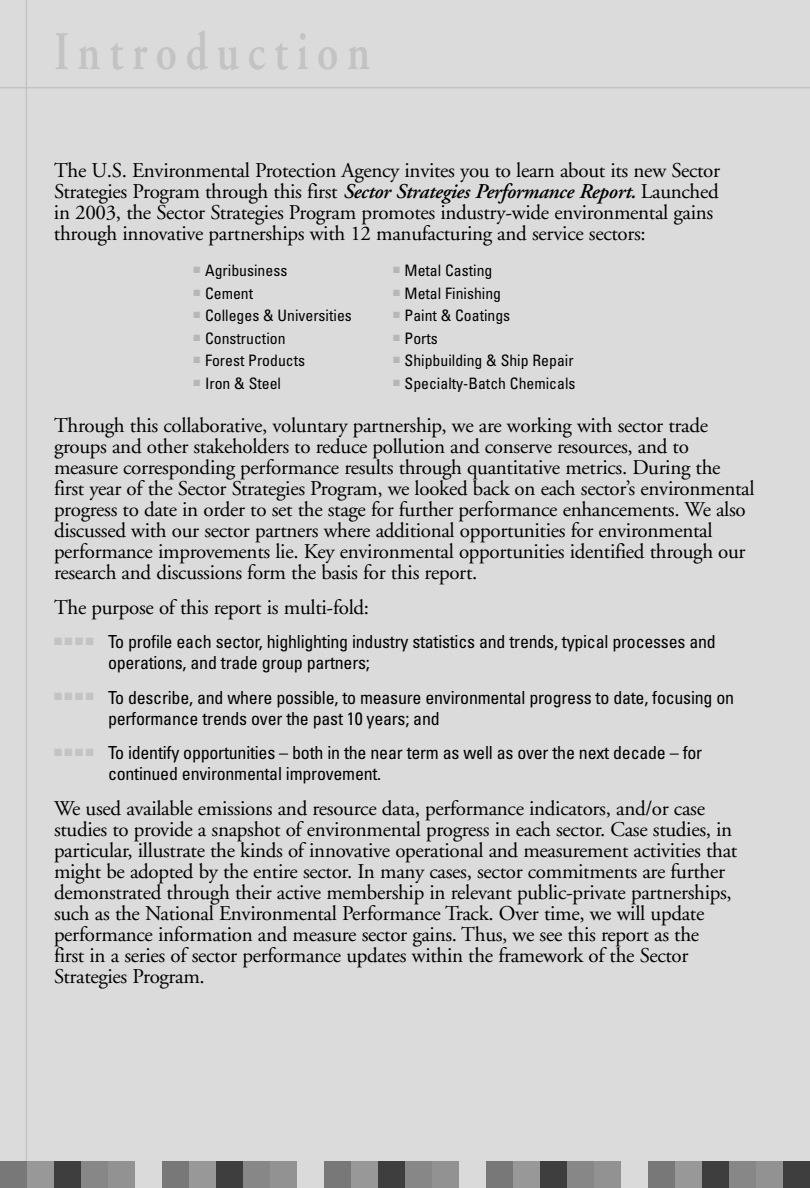
<style>
.page{position:relative;width:810px;height:1188px;background:#dbdbdb}
.page>*{position:absolute;margin:0;border:0;box-sizing:border-box;transform-origin:0 0}
.t1{font:600 54px "Adobe Garamond";letter-spacing:.205em;color:#c3c3c3;scale:.8 1}
.t2{font:21px/21px "Adobe Garamond";letter-spacing:-.015em;color:#000}
.t3{font:condensed 18px/21px "Univers";letter-spacing:-.015em;color:#000}
.t4{font:condensed 15.75px "Univers";color:#000}
.s1{font-weight:600;font-style:italic}
</style>
<div class="page">
<hr style="left:0;top:87px;width:810px;height:1px;background:#c3c3c3">
<hr style="left:26px;top:0;width:1px;height:1188px;background:#c3c3c3">
<div style="left:0;top:1161px;width:27px;height:27px;background:#787878"></div>
<div style="left:27px;top:1161px;width:27px;height:27px;background:#989898"></div>
<div style="left:54px;top:1161px;width:27px;height:27px;background:#3e3e3e"></div>
<div style="left:81px;top:1161px;width:27px;height:27px;background:#878787"></div>
<div style="left:108px;top:1161px;width:27px;height:27px;background:#929292"></div>
<div style="left:162px;top:1161px;width:27px;height:27px;background:#787878"></div>
<div style="left:189px;top:1161px;width:27px;height:27px;background:#989898"></div>
<div style="left:216px;top:1161px;width:27px;height:27px;background:#3e3e3e"></div>
<div style="left:243px;top:1161px;width:27px;height:27px;background:#878787"></div>
<div style="left:270px;top:1161px;width:27px;height:27px;background:#929292"></div>
<div style="left:324px;top:1161px;width:27px;height:27px;background:#787878"></div>
<div style="left:351px;top:1161px;width:27px;height:27px;background:#989898"></div>
<div style="left:378px;top:1161px;width:27px;height:27px;background:#3e3e3e"></div>
<div style="left:405px;top:1161px;width:27px;height:27px;background:#878787"></div>
<div style="left:432px;top:1161px;width:27px;height:27px;background:#929292"></div>
<div style="left:486px;top:1161px;width:27px;height:27px;background:#787878"></div>
<div style="left:513px;top:1161px;width:27px;height:27px;background:#989898"></div>
<div style="left:540px;top:1161px;width:27px;height:27px;background:#3e3e3e"></div>
<div style="left:567px;top:1161px;width:27px;height:27px;background:#878787"></div>
<div style="left:594px;top:1161px;width:27px;height:27px;background:#929292"></div>
<div style="left:648px;top:1161px;width:27px;height:27px;background:#787878"></div>
<div style="left:675px;top:1161px;width:27px;height:27px;background:#989898"></div>
<div style="left:702px;top:1161px;width:27px;height:27px;background:#3e3e3e"></div>
<div style="left:729px;top:1161px;width:27px;height:27px;background:#878787"></div>
<div style="left:756px;top:1161px;width:27px;height:27px;background:#929292"></div>
<div style="left:783px;top:1161px;width:27px;height:27px;background:#3e3e3e"></div>
<h1 class="t1" style="left:54px;top:30px;width:397px">Introduction</h1>
<p class="t2" style="left:54px;top:162px;width:668px">The U.S. Environmental Protection Agency invites you to learn about its new Sector Strategies Program through this first <span class="s1">Sector Strategies Performance Report.</span> Launched in 2003, the Sector Strategies Program promotes industry-wide environmental gains through innovative partnerships with 12 manufacturing and service sectors:</p>
<p class="t4" style="left:194px;top:265px;width:95px"><sup>■</sup> Agribusiness</p>
<p class="t4" style="left:393px;top:265px;width:101px"><sup>■</sup> Metal Casting</p>
<p class="t4" style="left:194px;top:287px;width:61px"><sup>■</sup> Cement</p>
<p class="t4" style="left:393px;top:287px;width:110px"><sup>■</sup> Metal Finishing</p>
<p class="t4" style="left:194px;top:310px;width:160px"><sup>■</sup> Colleges &amp; Universities</p>
<p class="t4" style="left:393px;top:310px;width:119px"><sup>■</sup> Paint &amp; Coatings</p>
<p class="t4" style="left:194px;top:332px;width:94px"><sup>■</sup> Construction</p>
<p class="t4" style="left:393px;top:332px;width:46px"><sup>■</sup> Ports</p>
<p class="t4" style="left:194px;top:355px;width:113px"><sup>■</sup> Forest Products</p>
<p class="t4" style="left:393px;top:355px;width:182px"><sup>■</sup> Shipbuilding &amp; Ship Repair</p>
<p class="t4" style="left:194px;top:377px;width:89px"><sup>■</sup> Iron &amp; Steel</p>
<p class="t4" style="left:393px;top:377px;width:184px"><sup>■</sup> Specialty-Batch Chemicals</p>
<p class="t2" style="left:54px;top:417px;width:702px">Through this collaborative, voluntary partnership, we are working with sector trade groups and other stakeholders to reduce pollution and conserve resources, and to measure corresponding performance results through quantitative metrics. During the first year of the Sector Strategies Program, we looked back on each sector’s environmental progress to date in order to set the stage for further performance enhancements. We also discussed with our sector partners where additional opportunities for environmental performance improvements lie. Key environmental opportunities identified through our research and discussions form the basis for this report.</p>
<p class="t2" style="left:54px;top:598px;width:317px">The purpose of this report is multi-fold:</p>
<p class="t3" style="left:108px;top:633px;width:609px;text-indent:-54px"><sup>■</sup> <sup>■</sup> <sup>■</sup> <sup>■</sup> To profile each sector, highlighting industry statistics and trends, typical processes and operations, and trade group partners;</p>
<p class="t3" style="left:108px;top:688px;width:628px;text-indent:-54px"><sup>■</sup> <sup>■</sup> <sup>■</sup> <sup>■</sup> To describe, and where possible, to measure environmental progress to date, focusing on performance trends over the past 10 years; and</p>
<p class="t3" style="left:108px;top:744px;width:596px;text-indent:-54px"><sup>■</sup> <sup>■</sup> <sup>■</sup> <sup>■</sup> To identify opportunities – both in the near term as well as over the next decade – for continued environmental improvement.</p>
<p class="t2" style="left:54px;top:799px;width:685px">We used available emissions and resource data, performance indicators, and/or case studies to provide a snapshot of environmental progress in each sector. Case studies, in particular, illustrate the kinds of innovative operational and measurement activities that might be adopted by the entire sector. In many cases, sector commitments are further demonstrated through their active membership in relevant public-private partnerships, such as the National Environmental Performance Track. Over time, we will update performance information and measure sector gains. Thus, we see this report as the<br>first in a series of sector performance updates within the framework of the Sector Strategies Program.</p>
</div>
